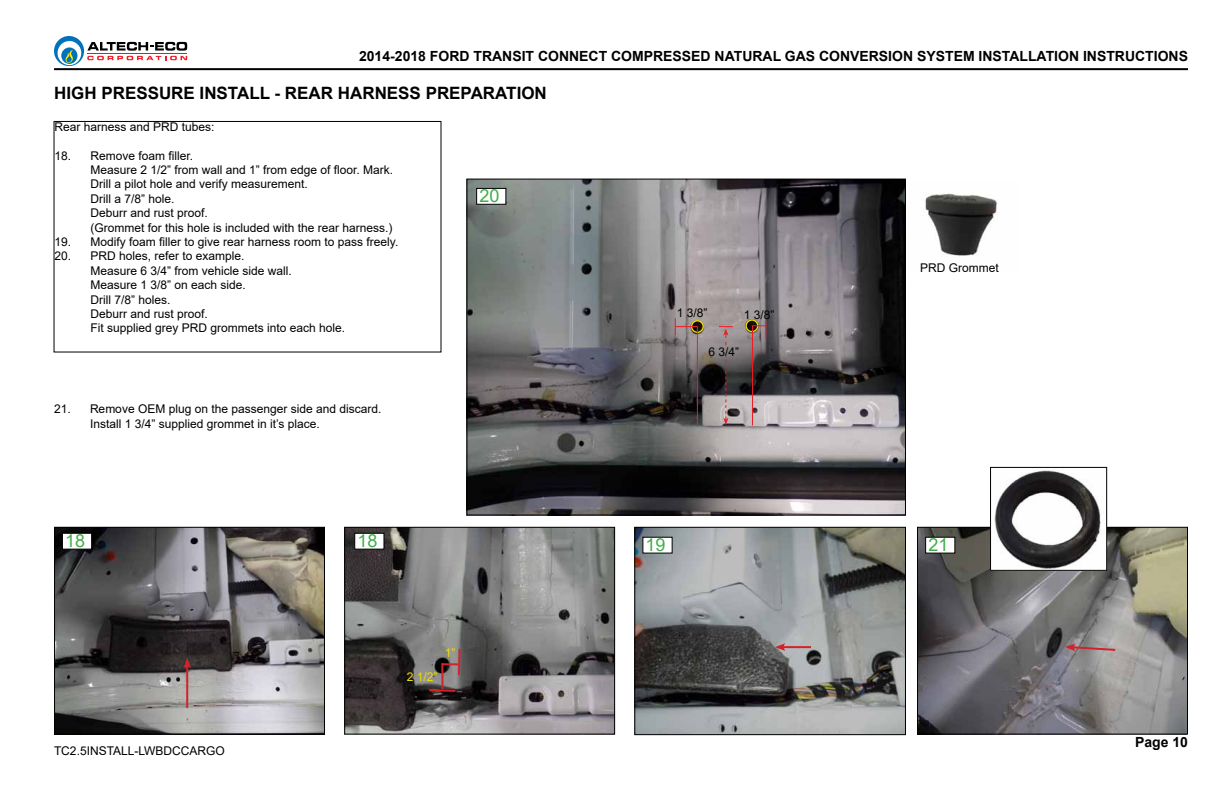
<style>
.page{position:relative;width:1224px;height:792px;background:#fff}
.page>*{position:absolute;margin:0;border:0;box-sizing:border-box;transform-origin:0 0}
.t1{font:18px "Arial";color:#41ad49}
.t2{font:700 17px "Arial";color:#000}
.t3{font:700 14px "Arial";color:#000}
.t4{font:12px/14.4px "Arial";color:#000}
.t5{font:12px "Arial";color:#eedc00}
</style>
<div class="page">
<svg style="left:54px;top:36px;width:133px;height:30px"></svg>
<hr style="left:54px;top:68px;width:1134px;height:2px;background:#000">
<div style="left:54px;top:121px;width:388px;height:232px;border:1px solid #000"></div>
<img style="left:346px;top:529px;width:267px;height:204px">
<div style="left:344px;top:527px;width:271px;height:208px;border:1px solid #000"></div>
<img style="left:56px;top:529px;width:267px;height:204px">
<div style="left:54px;top:527px;width:271px;height:208px;border:1px solid #000"></div>
<img style="left:636px;top:529px;width:268px;height:204px">
<div style="left:634px;top:527px;width:272px;height:208px;border:1px solid #000"></div>
<img style="left:468px;top:181px;width:436px;height:332px">
<div style="left:466px;top:179px;width:440px;height:336px;border:1px solid #000"></div>
<hr style="left:782px;top:646px;width:29px;height:2px;background:#d2232a">
<svg style="left:775px;top:643px;width:10px;height:8px"></svg>
<svg style="left:427px;top:688px;width:30px;height:5px"></svg>
<svg style="left:442px;top:647px;width:20px;height:30px"></svg>
<hr style="left:441px;top:663px;width:3px;height:26px;background:#d2232a">
<div style="left:62px;top:533px;width:30px;height:17px;background:#fff;border:1px solid #000"></div>
<div style="left:354px;top:533px;width:30px;height:17px;background:#fff;border:1px solid #000"></div>
<div style="left:642px;top:537px;width:31px;height:17px;background:#fff"></div>
<div style="left:746px;top:319px;width:12px;height:13px;border:1px solid #eedc00;border-radius:50%"></div>
<div style="left:691px;top:320px;width:13px;height:13px;border:1px solid #eedc00;border-radius:50%"></div>
<hr style="left:752px;top:326px;width:1px;height:99px;background:#ed1c24">
<hr style="left:697px;top:327px;width:1px;height:99px;background:#ed1c24">
<svg style="left:675px;top:318px;width:23px;height:17px"></svg>
<svg style="left:752px;top:321px;width:14px;height:17px"></svg>
<svg style="left:719px;top:326px;width:14px;height:20px"></svg>
<svg style="left:723px;top:359px;width:5px;height:66px"></svg>
<div style="left:476px;top:188px;width:30px;height:17px;background:#fff;border:1px solid #000"></div>
<img style="left:919px;top:529px;width:267px;height:204px">
<div style="left:917px;top:527px;width:271px;height:208px;border:1px solid #000"></div>
<img style="left:992px;top:470px;width:113px;height:99px">
<div style="left:990px;top:467px;width:117px;height:104px;border:1px solid #000"></div>
<svg style="left:1065px;top:644px;width:52px;height:8px"></svg>
<hr style="left:186px;top:665px;width:2px;height:43px;background:#d2232a">
<svg style="left:183px;top:658px;width:8px;height:10px"></svg>
<div style="left:925px;top:537px;width:30px;height:17px;background:#fff;border:1px solid #000"></div>
<img style="left:925px;top:193px;width:73px;height:63px">
<p class="t3" style="left:359px;top:46px;width:830px">2014-2018 FORD TRANSIT CONNECT COMPRESSED NATURAL GAS CONVERSION SYSTEM INSTALLATION INSTRUCTIONS</p>
<h2 class="t2" style="left:54px;top:82px;width:494px">HIGH PRESSURE INSTALL - REAR HARNESS PREPARATION</h2>
<p class="t4" style="left:55px;top:119px;width:162px">Rear harness and PRD tubes:</p>
<p class="t4" style="left:91px;top:148px;width:304px;text-indent:-36px">18. Remove foam filler.<br>Measure 2 1/2” from wall and 1” from edge of floor. Mark.<br>Drill a pilot hole and verify measurement.<br>Drill a 7/8” hole.<br>Deburr and rust proof.<br>(Grommet for this hole is included with the rear harness.)</p>
<p class="t4" style="left:55px;top:234px;width:345px">19. Modify foam filler to give rear harness room to pass freely.</p>
<p class="t4" style="left:91px;top:249px;width:256px;text-indent:-36px">20. PRD holes, refer to example.<br>Measure 6 3/4” from vehicle side wall.<br>Measure 1 3/8” on each side.<br>Drill 7/8” holes.<br>Deburr and rust proof.<br>Fit supplied grey PRD grommets into each hole.</p>
<h1 class="t1" style="left:479px;top:183px;width:22px">20</h1>
<p class="t4" style="left:90px;top:402px;width:293px;text-indent:-36px">21. Remove OEM plug on the passenger side and discard.<br>Install 1 3/4” supplied grommet in it’s place.</p>
<p class="t4" style="left:677px;top:306px;width:32px">1 3/8”</p>
<p class="t4" style="left:744px;top:307px;width:32px">1 3/8”</p>
<p class="t4" style="left:709px;top:344px;width:32px">6 3/4”</p>
<h1 class="t1" style="left:65px;top:528px;width:22px">18</h1>
<h1 class="t1" style="left:357px;top:528px;width:22px">18</h1>
<h1 class="t1" style="left:646px;top:532px;width:22px">19</h1>
<p class="t4" style="left:54px;top:744px;width:172px">TC2.5INSTALL-LWBDCCARGO</p>
<p class="t5" style="left:407px;top:668px;width:32px">2 1/2”</p>
<p class="t5" style="left:445px;top:644px;width:12px">1”</p>
<p class="t4" style="left:920px;top:260px;width:80px">PRD Grommet</p>
<h1 class="t1" style="left:928px;top:532px;width:22px">21</h1>
<p class="t3" style="left:1135px;top:733px;width:54px">Page 10</p>
</div>
